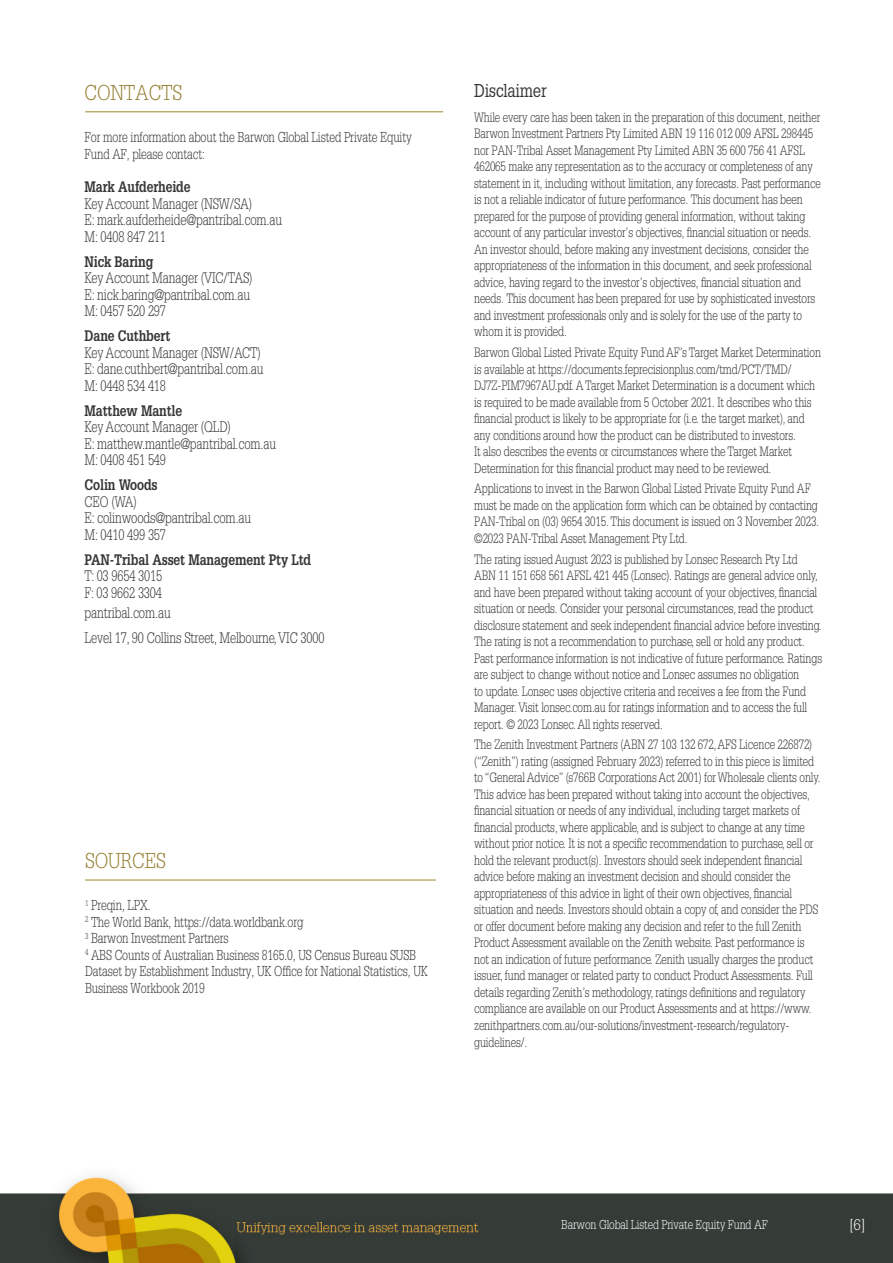
<style>
.page{position:relative;width:893px;height:1263px;background:#fff}
.page>*{position:absolute;margin:0;border:0;box-sizing:border-box;transform-origin:0 0}
.Subheading{font:300 21px "Glypha LT Std";letter-spacing:-.01em;color:#968035;scale:.9 1}
.Body_Paragraph_Summa{font:18.15px "Glypha LT Std";letter-spacing:-.01em;color:#363435;scale:.82 1}
.t1{font:300 15px "Glypha LT Std";color:#fff}
.Body_Text{font:300 14.85px "Glypha LT Std";letter-spacing:-.01em;color:#363435;scale:.82 1}
.Body_Text-2{font:700 14.85px "Glypha LT Std";letter-spacing:-.01em;color:#363435;scale:.82 1}
.Body_Paragraph{font:300 14.1px/16.5px "Glypha LT Std";letter-spacing:-.01em;color:#363435;scale:.82 1}
.Body_Paragraph-2{font:300 13.2px/16.5px "Glypha LT Std";letter-spacing:-.01em;color:#363435;scale:.82 1}
.t2{font:300 12.6px "Glypha LT Std";letter-spacing:-.01em;color:#fff;scale:.86 1}
</style>
<div class="page">
<img style="left:0;top:879px;width:893px;height:384px">
<hr style="left:85px;top:112px;width:358px;height:1px;background:#a08629">
<hr style="left:85px;top:880px;width:351px;height:1px;background:#a08629">
<p class="Subheading" style="left:85px;top:81px;width:110px">CONTACTS</p>
<p class="Body_Paragraph" style="left:85px;top:129px;width:401px">For more information about the Barwon Global Listed Private Equity<br>Fund AF, please contact:</p>
<p class="Body_Text-2" style="left:85px;top:178px;width:131px">Mark Aufderheide</p>
<p class="Body_Text" style="left:85px;top:195px;width:206px">Key Account Manager (NSW/SA)</p>
<p class="Body_Text" style="left:85px;top:211px;width:242px">E: mark.aufderheide@pantribal.com.au</p>
<p class="Body_Text" style="left:85px;top:228px;width:101px">M: 0408 847 211</p>
<p class="Body_Text-2" style="left:85px;top:252px;width:85px">Nick Baring</p>
<p class="Body_Text" style="left:85px;top:269px;width:206px">Key Account Manager (VIC/TAS)</p>
<p class="Body_Text" style="left:85px;top:286px;width:203px">E: nick.baring@pantribal.com.au</p>
<p class="Body_Text" style="left:85px;top:302px;width:101px">M: 0457 520 297</p>
<p class="Body_Text-2" style="left:85px;top:327px;width:106px">Dane Cuthbert</p>
<p class="Body_Text" style="left:85px;top:344px;width:216px">Key Account Manager (NSW/ACT)</p>
<p class="Body_Text" style="left:85px;top:360px;width:220px">E: dane.cuthbert@pantribal.com.au</p>
<p class="Body_Text" style="left:85px;top:377px;width:101px">M: 0448 534 418</p>
<p class="Body_Text-2" style="left:85px;top:401px;width:121px">Matthew Mantle</p>
<p class="Body_Text" style="left:85px;top:418px;width:180px">Key Account Manager (QLD)</p>
<p class="Body_Text" style="left:85px;top:435px;width:235px">E: matthew.mantle@pantribal.com.au</p>
<p class="Body_Text" style="left:85px;top:451px;width:101px">M: 0408 451 549</p>
<p class="Body_Text-2" style="left:85px;top:476px;width:91px">Colin Woods</p>
<p class="Body_Text" style="left:85px;top:493px;width:65px">CEO (WA)</p>
<p class="Body_Text" style="left:85px;top:509px;width:205px">E: colinwoods@pantribal.com.au</p>
<p class="Body_Text" style="left:85px;top:526px;width:101px">M: 0410 499 357</p>
<p class="Body_Text-2" style="left:85px;top:550px;width:278px">PAN-Tribal Asset Management Pty Ltd</p>
<p class="Body_Text" style="left:85px;top:567px;width:96px">T: 03 9654 3015</p>
<p class="Body_Text" style="left:85px;top:584px;width:96px">F: 03 9662 3304</p>
<p class="Body_Text" style="left:85px;top:605px;width:107px">pantribal.com.au</p>
<p class="Body_Text" style="left:85px;top:630px;width:294px">Level 17, 90 Collins Street, Melbourne, VIC 3000</p>
<p class="Subheading" style="left:85px;top:849px;width:91px">SOURCES</p>
<p class="Body_Paragraph" style="left:85px;top:897px;width:420px"><sup>1</sup> Preqin, LPX.<br><sup>2</sup> The World Bank, https://data.worldbank.org<br><sup>3</sup> Barwon Investment Partners<br><sup>4</sup> ABS Counts of Australian Business 8165.0, US Census Bureau SUSB Dataset by Establishment Industry, UK Office for National Statistics, UK Business Workbook 2019</p>
<p class="Body_Paragraph_Summa" style="left:474px;top:79px;width:90px">Disclaimer</p>
<p class="Body_Paragraph-2" style="left:474px;top:109px;width:424px">While every care has been taken in the preparation of this document, neither Barwon Investment Partners Pty Limited ABN 19 116 012 009 AFSL 298445 nor PAN-Tribal Asset Management Pty Limited ABN 35 600 756 41 AFSL 462065 make any representation as to the accuracy or completeness of any statement in it, including without limitation, any forecasts. Past performance is not a reliable indicator of future performance. This document has been prepared for the purpose of providing general information, without taking account of any particular investor’s objectives, financial situation or needs.<br>An investor should, before making any investment decisions, consider the appropriateness of the information in this document, and seek professional advice, having regard to the investor’s objectives, financial situation and needs. This document has been prepared for use by sophisticated investors and investment professionals only and is solely for the use of the party to whom it is provided.</p>
<p class="Body_Paragraph-2" style="left:474px;top:344px;width:425px">Barwon Global Listed Private Equity Fund AF’s Target Market Determination is available at https://documents.feprecisionplus.com/tmd/PCT/TMD/ DJ7Z-PIM7967AU.pdf. A Target Market Determination is a document which is required to be made available from 5 October 2021. It describes who this financial product is likely to be appropriate for (i.e. the target market), and any conditions around how the product can be distributed to investors.<br>It also describes the events or circumstances where the Target Market Determination for this financial product may need to be reviewed.</p>
<p class="Body_Paragraph-2" style="left:474px;top:481px;width:422px">Applications to invest in the Barwon Global Listed Private Equity Fund AF must be made on the application form which can be obtained by contacting PAN-Tribal on (03) 9654 3015. This document is issued on 3 November 2023. ©2023 PAN-Tribal Asset Management Pty Ltd.</p>
<p class="Body_Paragraph-2" style="left:474px;top:551px;width:426px">The rating issued August 2023 is published by Lonsec Research Pty Ltd ABN 11 151 658 561 AFSL 421 445 (Lonsec). Ratings are general advice only, and have been prepared without taking account of your objectives, financial situation or needs. Consider your personal circumstances, read the product disclosure statement and seek independent financial advice before investing.<br>The rating is not a recommendation to purchase, sell or hold any product.<br>Past performance information is not indicative of future performance. Ratings are subject to change without notice and Lonsec assumes no obligation<br>to update. Lonsec uses objective criteria and receives a fee from the Fund Manager. Visit lonsec.com.au for ratings information and to access the full report. © 2023 Lonsec. All rights reserved.</p>
<p class="Body_Paragraph-2" style="left:474px;top:737px;width:424px">The Zenith Investment Partners (ABN 27 103 132 672, AFS Licence 226872) (“Zenith”) rating (assigned February 2023) referred to in this piece is limited to “General Advice” (s766B Corporations Act 2001) for Wholesale clients only.<br>This advice has been prepared without taking into account the objectives, financial situation or needs of any individual, including target markets of financial products, where applicable, and is subject to change at any time without prior notice. It is not a specific recommendation to purchase, sell or hold the relevant product(s). Investors should seek independent financial advice before making an investment decision and should consider the appropriateness of this advice in light of their own objectives, financial situation and needs. Investors should obtain a copy of, and consider the PDS or offer document before making any decision and refer to the full Zenith Product Assessment available on the Zenith website. Past performance is not an indication of future performance. Zenith usually charges the product issuer, fund manager or related party to conduct Product Assessments. Full details regarding Zenith’s methodology, ratings definitions and regulatory compliance are available on our Product Assessments and at https://www. zenithpartners.com.au/our-solutions/investment-research/regulatory&shy;guidelines/.</p>
<p class="t2" style="left:561px;top:1217px;width:242px">Barwon Global Listed Private Equity Fund AF</p>
<p class="t1" style="left:849px;top:1216px;width:17px">[6]</p>
</div>
